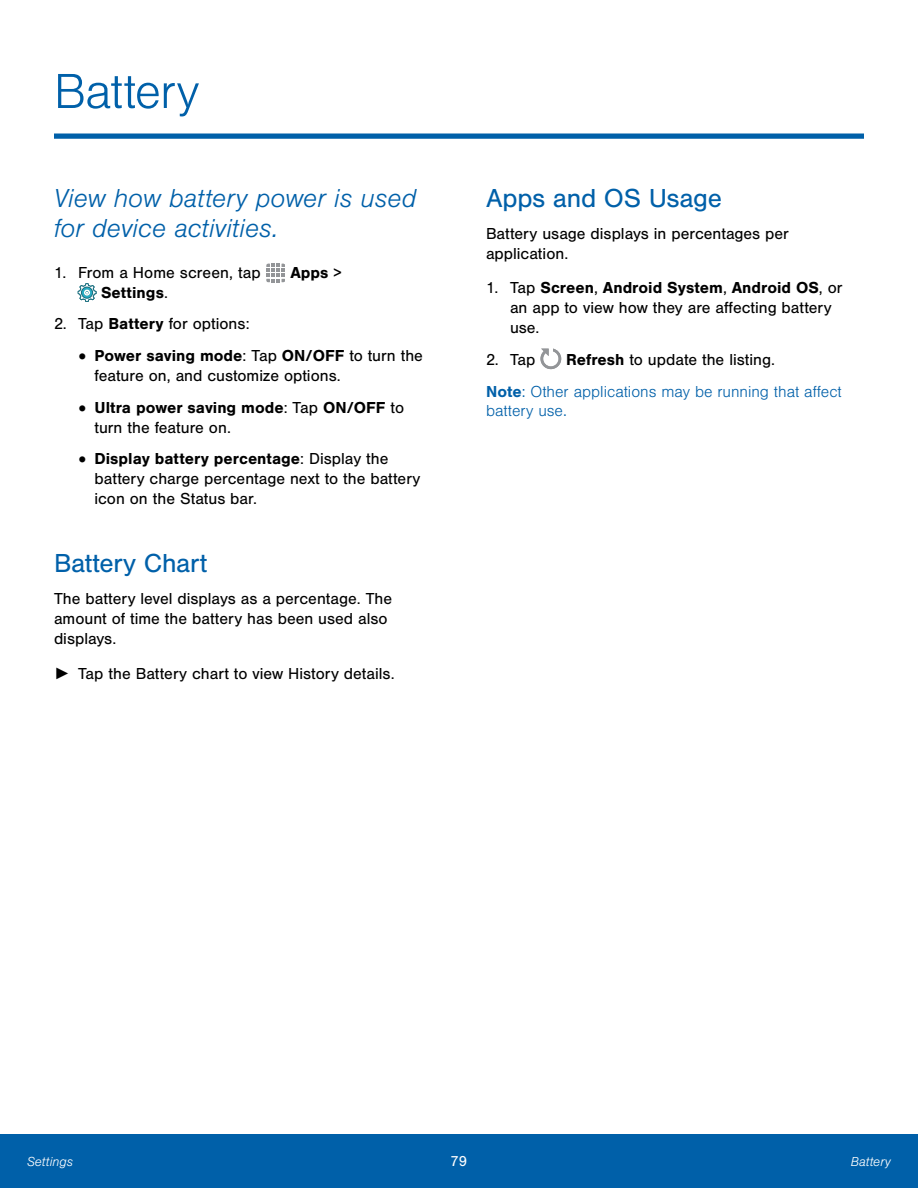
<style>
.page{position:relative;width:918px;height:1188px;background:#fff}
.page>*{position:absolute;margin:0;border:0;box-sizing:border-box;transform-origin:0 0}
.t1{font:300 51px "Nimbus San";letter-spacing:-.015em;color:#0060a9}
.t2{font:italic 300 27px/30px "Nimbus San";color:#0060a9}
.t3{font:27px "Nimbus San";letter-spacing:-.01em;color:#0060a9}
.t4{font:16.5px/19.8px "Nimbus San";color:#000}
.t5{font:700 16.5px/19.8px "Nimbus San";color:#000}
.t6{font:300 16.5px/19.8px "Nimbus San";color:#0060a9}
.t7{font:15px "Nimbus San";color:#fff}
.t8{font:italic 300 13.5px "Nimbus San";color:#fff}
.s1{font-weight:400}
.s2{font-weight:700}
.s3{font-family:"Arial";font-size:24px}
.s4{font-family:"Arial";font-weight:400;font-size:24px}
.s5{font-family:"Arial"}
</style>
<div class="page">
<svg style="left:54px;top:134px;width:810px;height:5px;background:#0c67ad"></svg>
<div style="left:0;top:1134px;width:918px;height:54px;background:#0060a9"></div>
<svg style="left:267px;top:264px;width:18px;height:18px"></svg>
<svg style="left:78px;top:284px;width:18px;height:18px"></svg>
<svg style="left:540px;top:349px;width:21px;height:20px"></svg>
<h3 class="t1" style="left:54px;top:64px;width:147px">Battery</h3>
<p class="t2" style="left:54px;top:184px;width:364px">View how battery power is used for device activities.</p>
<p class="t4" style="left:54px;top:263px;width:208px">1. From a Home screen, tap</p>
<p class="t5" style="left:291px;top:263px;width:53px">Apps <span class="s1">&gt;</span></p>
<p class="t5" style="left:101px;top:282px;width:68px">Settings<span class="s1">.</span></p>
<p class="t4" style="left:54px;top:314px;width:197px">2. Tap <span class="s2">Battery</span> for options:</p>
<p class="t4" style="left:94px;top:346px;width:330px;text-indent:-16px"><span class="s3">•</span> <span class="s2">Power saving mode</span>: Tap <span class="s2">ON/OFF</span> to turn the feature on, and customize options.</p>
<p class="t5" style="left:94px;top:398px;width:311px;text-indent:-16px"><span class="s4">•</span> Ultra power saving mode<span class="s1">: Tap</span> ON/OFF <span class="s1">to turn the feature on.</span></p>
<p class="t4" style="left:94px;top:449px;width:327px;text-indent:-16px"><span class="s3">•</span> <span class="s2">Display battery percentage</span>: Display the battery charge percentage next to the battery icon on the Status bar.</p>
<h4 class="t3" style="left:54px;top:549px;width:155px">Battery Chart</h4>
<p class="t4" style="left:54px;top:589px;width:340px">The battery level displays as a percentage. The amount of time the battery has been used also displays.</p>
<p class="t4" style="left:54px;top:664px;width:342px"><span class="s5">►</span> Tap the Battery chart to view History details.</p>
<h4 class="t3" style="left:486px;top:183px;width:237px">Apps and OS Usage</h4>
<p class="t4" style="left:486px;top:224px;width:305px">Battery usage displays in percentages per application.</p>
<p class="t4" style="left:510px;top:278px;width:334px;text-indent:-24px">1. Tap <span class="s2">Screen</span>, <span class="s2">Android System</span>, <span class="s2">Android OS</span>, or an app to view how they are affecting battery use.</p>
<p class="t4" style="left:486px;top:350px;width:51px">2. Tap</p>
<p class="t4" style="left:566px;top:350px;width:210px"><span class="s2">Refresh</span> to update the listing.</p>
<p class="t6" style="left:486px;top:382px;width:357px"><span class="s2">Note</span>: Other applications may be running that affect battery use.</p>
<p class="t8" style="left:27px;top:1154px;width:48px">Settings</p>
<p class="t7" style="left:451px;top:1153px;width:18px">79</p>
<p class="t8" style="left:851px;top:1154px;width:42px">Battery</p>
</div>
